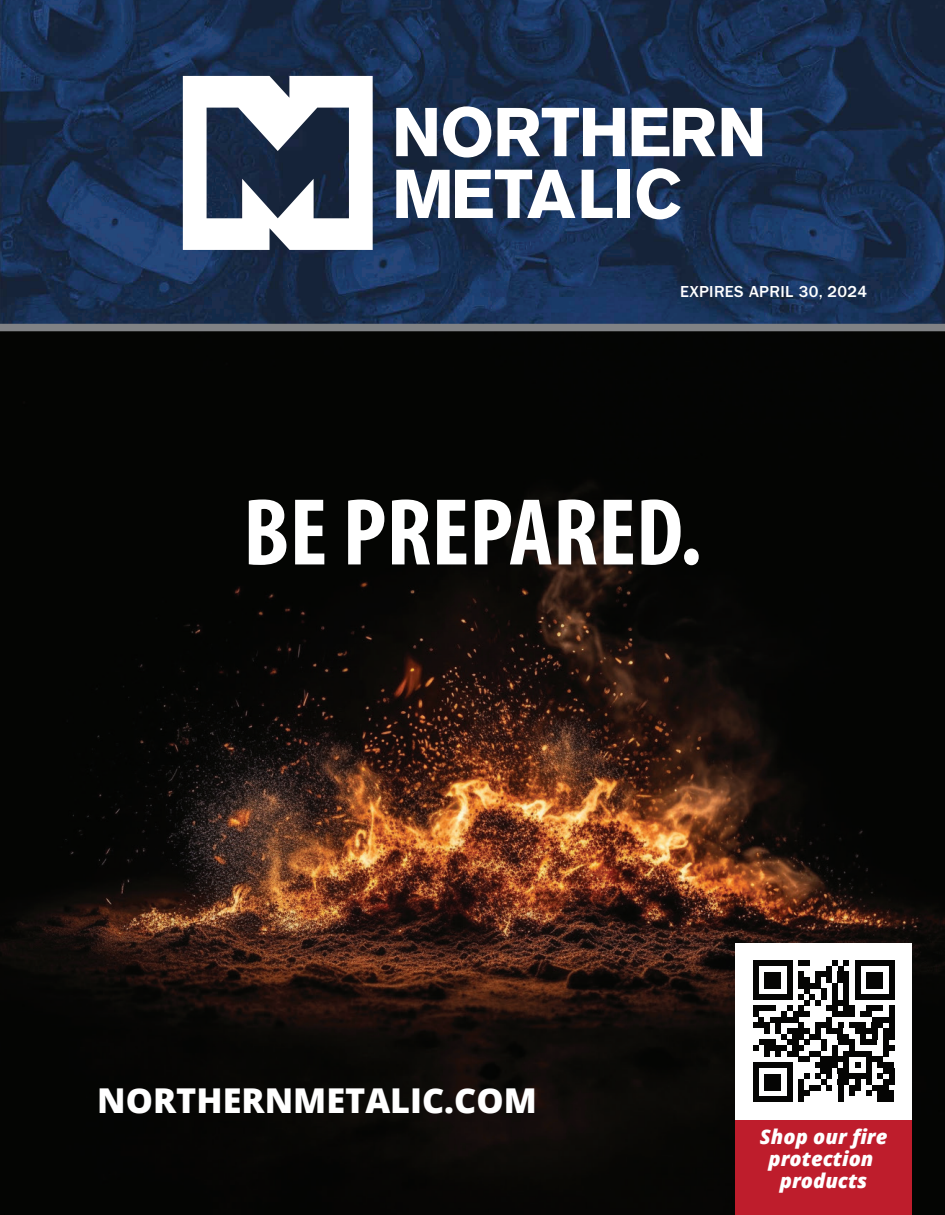
<style>
.page{position:relative;width:945px;height:1215px;background:#fff}
.page>*{position:absolute;margin:0;border:0;box-sizing:border-box;transform-origin:0 0}
.t1{font:700 condensed 95.85px "Myriad Pro";color:#fff}
.t2{font:800 34.2px "Open Sans";color:#fff}
.t3{font:italic 800 20.25px/21.8px "Open Sans";color:#fff;text-align:center}
.t4{font:500 16.5px "ITC Franklin Gothic Std";letter-spacing:.02em;color:#fff}
</style>
<div class="page">
<img style="left:0;top:331px;width:944px;height:884px">
<img style="left:0;top:0;width:945px;height:324px">
<svg style="left:396px;top:108px;width:41px;height:48px"></svg>
<svg style="left:443px;top:106px;width:48px;height:52px"></svg>
<svg style="left:498px;top:108px;width:127px;height:48px"></svg>
<svg style="left:632px;top:108px;width:84px;height:48px"></svg>
<svg style="left:722px;top:108px;width:40px;height:48px"></svg>
<svg style="left:396px;top:170px;width:179px;height:48px"></svg>
<svg style="left:582px;top:170px;width:31px;height:48px"></svg>
<div style="left:617px;top:170px;width:12px;height:48px;background:#fff"></div>
<svg style="left:637px;top:168px;width:44px;height:51px"></svg>
<svg style="left:183px;top:76px;width:190px;height:174px"></svg>
<div style="left:0;top:324px;width:945px;height:7px;background:#808285"></div>
<img style="left:241px;top:482px;width:463px;height:109px">
<div style="left:735px;top:1120px;width:177px;height:95px;background:#be1d2c"></div>
<div style="left:735px;top:943px;width:177px;height:177px;background:#fff"></div>
<div style="left:753px;top:1006px;width:23px;height:5px;background:#050504"></div>
<div style="left:770px;top:1017px;width:28px;height:6px;background:#050504"></div>
<svg style="left:753px;top:1011px;width:17px;height:23px"></svg>
<div style="left:759px;top:1040px;width:17px;height:5px;background:#050504"></div>
<div style="left:764px;top:1045px;width:23px;height:6px;background:#050504"></div>
<svg style="left:753px;top:1045px;width:17px;height:12px"></svg>
<div style="left:753px;top:960px;width:40px;height:6px;background:#050504"></div>
<svg style="left:753px;top:966px;width:6px;height:28px"></svg>
<div style="left:753px;top:994px;width:40px;height:6px;background:#050504"></div>
<div style="left:764px;top:972px;width:17px;height:17px;background:#050504"></div>
<div style="left:753px;top:1062px;width:40px;height:6px;background:#050504"></div>
<svg style="left:753px;top:1068px;width:6px;height:28px"></svg>
<svg style="left:776px;top:960px;width:118px;height:142px"></svg>
<div style="left:753px;top:1096px;width:40px;height:6px;background:#050504"></div>
<div style="left:764px;top:1074px;width:17px;height:17px;background:#050504"></div>
<p class="t4" style="left:680px;top:282px;width:189px">EXPIRES APRIL 30, 2024</p>
<p class="t1" style="left:243px;top:473px;width:460px">BE PREPARED.</p>
<p class="t2" style="left:97px;top:1075px;width:441px">NORTHERNMETALIC.COM</p>
<p class="t3" style="left:760px;top:1125px;width:129px">Shop our fire protection products</p>
</div>
